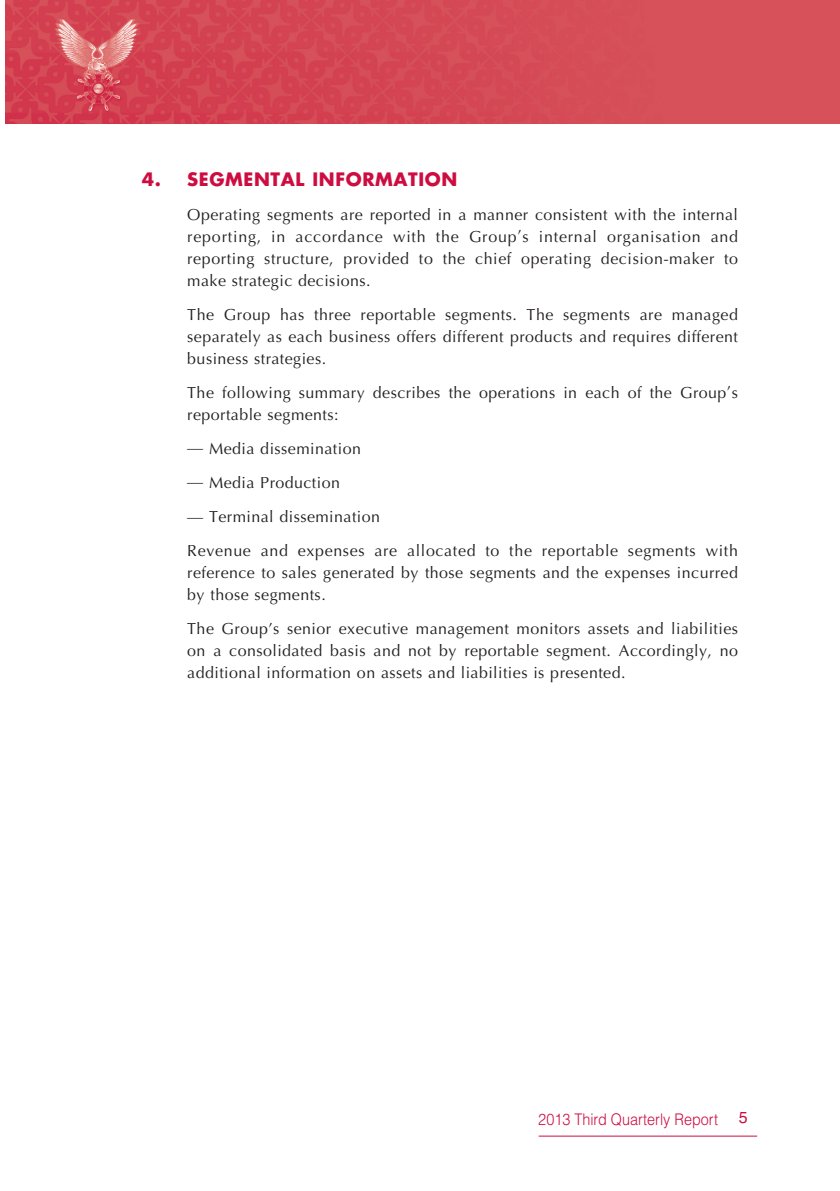
<style>
.page{position:relative;width:840px;height:1191px;background:#fff}
.page>*{position:absolute;margin:0;border:0;box-sizing:border-box;transform-origin:0 0}
._4__副標題{font:700 18px "Futura Std";letter-spacing:.035em;color:#cd0d40}
._1__內文{font:16px/22px "Optima LT Std";letter-spacing:.03em;color:#231f20;text-align:justify}
.t1{font:300 16px "Helvetica LT Std";color:#cd0d40;scale:.9 1}
.t2{font:16px "Helvetica LT Std";color:#cd0d40}
</style>
<div class="page">
<img style="left:6px;top:0;width:833px;height:123px">
<hr style="left:538px;top:1135px;width:218px;height:1px;background:#cd0d40">
<p class="_4__副標題" style="left:142px;top:167px;width:317px">4. SEGMENTAL INFORMATION</p>
<p class="_1__內文" style="left:187px;top:204px;width:552px">Operating segments are reported in a manner consistent with the internal reporting, in accordance with the Group’s internal organisation and reporting structure, provided to the chief operating decision-maker to make strategic decisions.</p>
<p class="_1__內文" style="left:187px;top:304px;width:552px">The Group has three reportable segments. The segments are managed separately as each business offers different products and requires different business strategies.</p>
<p class="_1__內文" style="left:187px;top:382px;width:552px">The following summary describes the operations in each of the Group’s reportable segments:</p>
<p class="_1__內文" style="left:187px;top:438px;width:175px">— Media dissemination</p>
<p class="_1__內文" style="left:187px;top:472px;width:154px">— Media Production</p>
<p class="_1__內文" style="left:187px;top:506px;width:194px">— Terminal dissemination</p>
<p class="_1__內文" style="left:187px;top:540px;width:552px">Revenue and expenses are allocated to the reportable segments with reference to sales generated by those segments and the expenses incurred by those segments.</p>
<p class="_1__內文" style="left:187px;top:618px;width:552px">The Group’s senior executive management monitors assets and liabilities on a consolidated basis and not by reportable segment. Accordingly, no additional information on assets and liabilities is presented.</p>
<p class="t1" style="left:538px;top:1109px;width:201px">2013 Third Quarterly Report</p>
<p class="t2" style="left:738px;top:1107px;width:10px">5</p>
</div>
